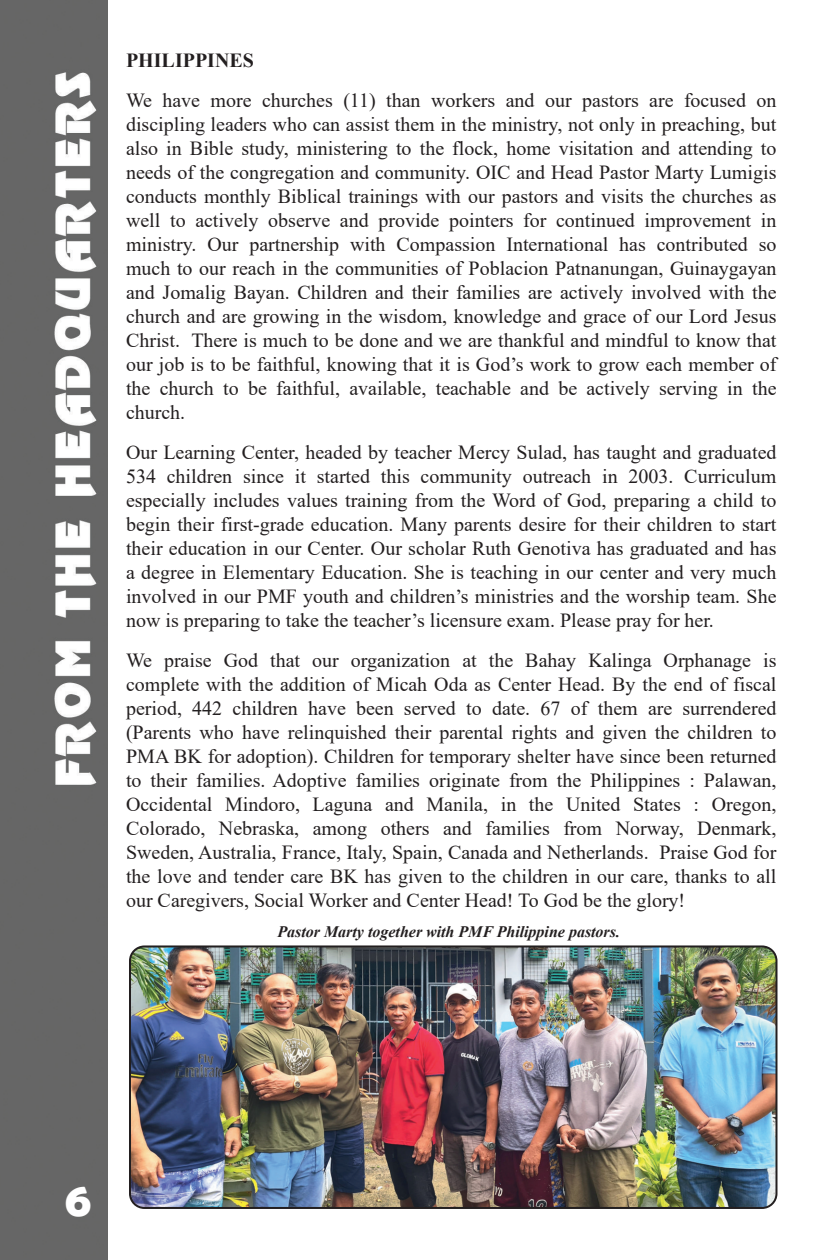
<style>
.page{position:relative;width:828px;height:1260px;background:#fff}
.page>*{position:absolute;margin:0;border:0;box-sizing:border-box;transform-origin:0 0}
.t1{font:700 48px "Berlin Sans FB Demi";color:#fff}
.t2{font:20px/24px "Times New Roman";color:#231f20;text-align:justify}
.t3{font:700 20px "Times New Roman";color:#231f20}
.t4{font:italic 700 16px "Times New Roman";color:#231f20}
</style>
<div class="page">
<img style="left:0;top:0;width:108px;height:1260px">
<img style="left:130px;top:946px;width:646px;height:262px;border-radius:14px">
<div style="left:129px;top:945px;width:648px;height:264px;border:2px solid #231f20;border-radius:14px"></div>
<p class="t3" style="left:126px;top:49px;width:129px">PHILIPPINES</p>
<p class="t2" style="left:126px;top:88px;width:652px">We have more churches (11) than workers and our pastors are focused on discipling leaders who can assist them in the ministry, not only in preaching, but also in Bible study, ministering to the flock, home visitation and attending to needs of the congregation and community. OIC and Head Pastor Marty Lumigis conducts monthly Biblical trainings with our pastors and visits the churches as well to actively observe and provide pointers for continued improvement in ministry. Our partnership with Compassion International has contributed so much to our reach in the communities of Poblacion Patnanungan, Guinaygayan and Jomalig Bayan. Children and their families are actively involved with the church and are growing in the wisdom, knowledge and grace of our Lord Jesus Christ. There is much to be done and we are thankful and mindful to know that our job is to be faithful, knowing that it is God’s work to grow each member of the church to be faithful, available, teachable and be actively serving in the church.</p>
<p class="t2" style="left:126px;top:440px;width:652px">Our Learning Center, headed by teacher Mercy Sulad, has taught and graduated 534 children since it started this community outreach in 2003. Curriculum especially includes values training from the Word of God, preparing a child to begin their first-grade education. Many parents desire for their children to start their education in our Center. Our scholar Ruth Genotiva has graduated and has a degree in Elementary Education. She is teaching in our center and very much involved in our PMF youth and children’s ministries and the worship team. She now is preparing to take the teacher’s licensure exam. Please pray for her.</p>
<p class="t2" style="left:126px;top:648px;width:652px">We praise God that our organization at the Bahay Kalinga Orphanage is complete with the addition of Micah Oda as Center Head. By the end of fiscal period, 442 children have been served to date. 67 of them are surrendered (Parents who have relinquished their parental rights and given the children to PMA BK for adoption). Children for temporary shelter have since been returned to their families. Adoptive families originate from the Philippines : Palawan, Occidental Mindoro, Laguna and Manila, in the United States : Oregon, Colorado, Nebraska, among others and families from Norway, Denmark, Sweden, Australia, France, Italy, Spain, Canada and Netherlands. Praise God for the love and tender care BK has given to the children in our care, thanks to all our Caregivers, Social Worker and Center Head! To God be the glory!</p>
<p class="t4" style="left:277px;top:923px;width:344px">Pastor Marty together with PMF Philippine pastors.</p>
<h1 class="t1" style="left:65px;top:1171px;width:28px">6</h1>
</div>
